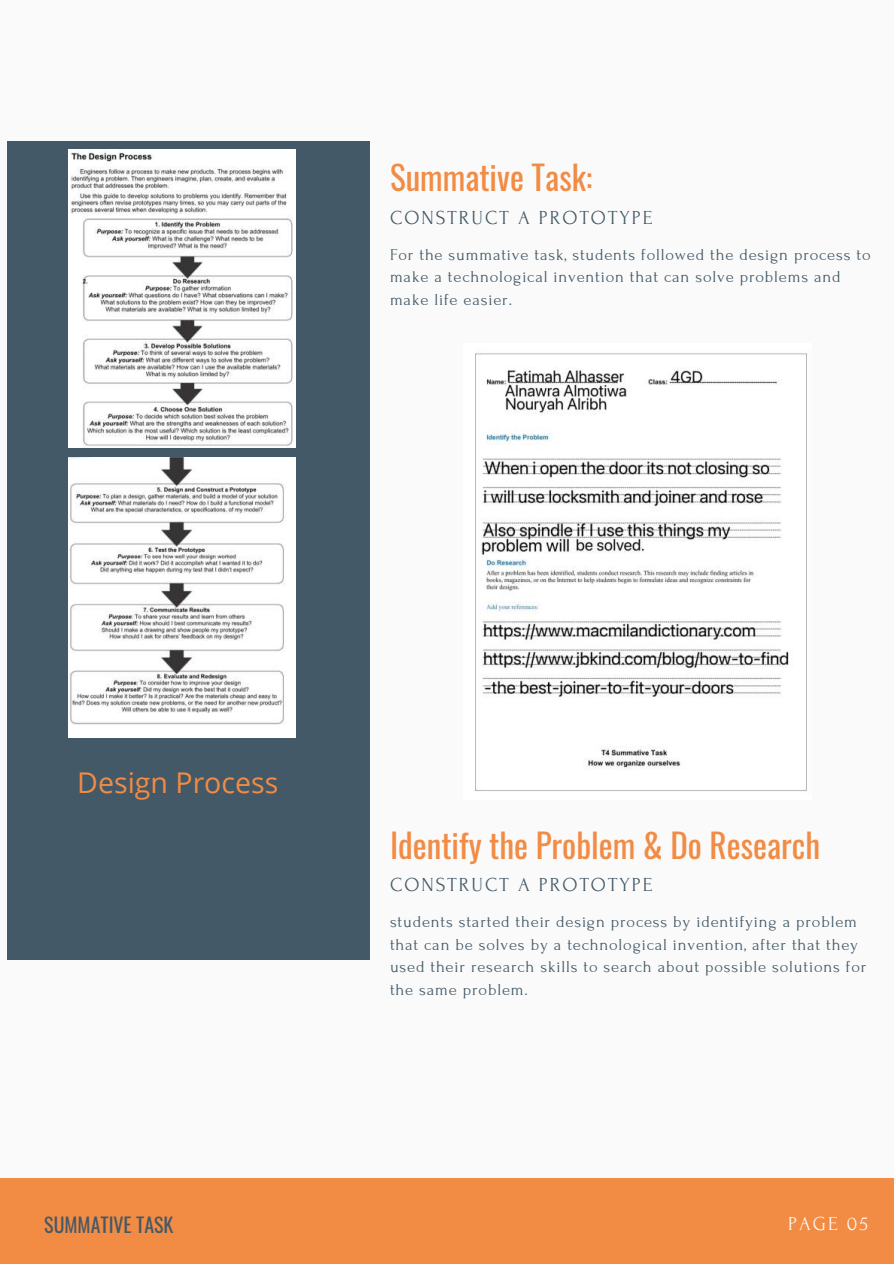
<style>
.page{position:relative;width:894px;height:1264px;background:#fff}
.page>*{position:absolute;margin:0;border:0;box-sizing:border-box;transform-origin:0 0}
.t1{font:33.15px "Oswald";color:#f28b43}
.t2{font:28.5px "Open Sans";color:#f28b43}
.t3{font:19.8px "Forum";letter-spacing:.1em;color:#435967}
.t4{font:19.8px "Oswald";color:#435967}
.t5{font:19.8px "Forum";letter-spacing:.1em;color:#fafafa}
.t6{font:16.5px/22.5px "Forum";letter-spacing:.05em;color:#435967}
</style>
<div class="page">
<div style="left:0;top:0;width:893px;height:1263px;background:#fafafa"></div>
<div style="left:7px;top:141px;width:363px;height:819px;background:#435967"></div>
<div style="left:0;top:1178px;width:893px;height:85px;background:#f28b43"></div>
<img style="left:68px;top:150px;width:228px;height:297px">
<img style="left:68px;top:457px;width:228px;height:281px">
<img style="left:475px;top:353px;width:332px;height:438px">
<h1 class="t1" style="left:390px;top:148px;width:204px">Summative Task:</h1>
<p class="t3" style="left:390px;top:207px;width:264px">CONSTRUCT A PROTOTYPE</p>
<p class="t6" style="left:390px;top:243px;width:482px">For the summative task, students followed the design process to make a technological invention that can solve problems and make life easier.</p>
<h2 class="t2" style="left:77px;top:763px;width:202px">Design Process</h2>
<h1 class="t1" style="left:390px;top:815px;width:431px">Identify the Problem &amp; Do Research</h1>
<p class="t3" style="left:390px;top:874px;width:264px">CONSTRUCT A PROTOTYPE</p>
<p class="t6" style="left:390px;top:911px;width:478px">students started their design process by identifying a problem that can be solves by a technological invention, after that they used their research skills to search about possible solutions for the same problem.</p>
<p class="t4" style="left:44px;top:1207px;width:131px">SUMMATIVE TASK</p>
<p class="t5" style="left:788px;top:1212px;width:81px">PAGE 05</p>
</div>
